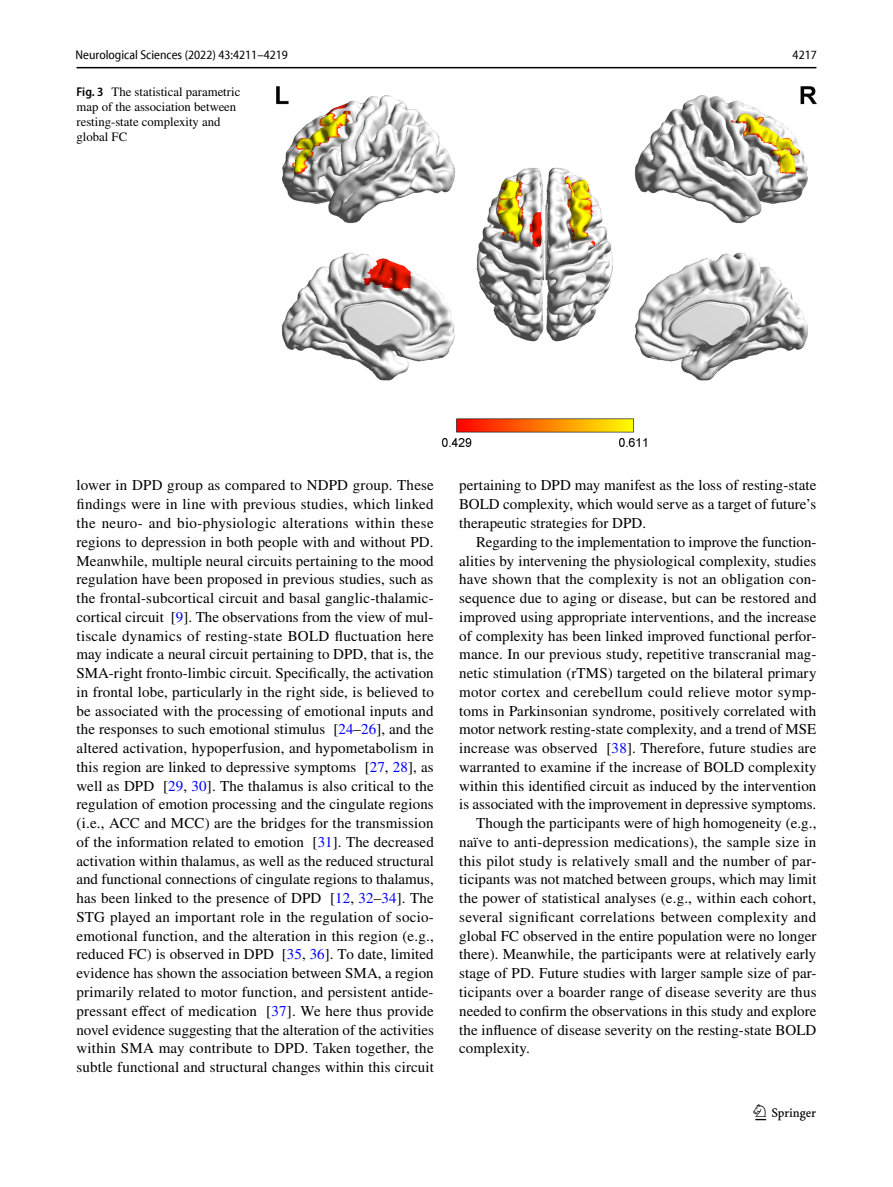
<style>
.page{position:relative;width:893px;height:1187px;background:#fff}
.page>*{position:absolute;margin:0;border:0;box-sizing:border-box;transform-origin:0 0}
.t1{font:22.5px "Springnew Regular 3";color:#000}
.t2{font:15px/18.8px "STIX";letter-spacing:.005em;color:#000;text-align:justify}
.t3{font:15px "STIX";letter-spacing:.025em;color:#000}
.t4{font:12.75px/15px "STIX";color:#000}
.t5{font:semi-condensed 12.75px "Myriad Pro Unic";color:#000}
.s1{font-family:"Myriad Pro";font-weight:600;font-stretch:semi-condensed}
.s2{color:#00f}
</style>
<div class="page">
<hr style="left:77px;top:67px;width:739px;height:1px;background:#000">
<img style="left:276px;top:87px;width:540px;height:359px">
<p class="t5" style="left:76px;top:50px;width:214px">Neurological Sciences (2022) 43:4211–4219</p>
<p class="t5" style="left:793px;top:50px;width:26px">4217</p>
<p class="t4" style="left:77px;top:85px;width:165px"><span class="s1">Fig. 3</span> The statistical parametric map of the association between resting-state complexity and global FC</p>
<p class="t2" style="left:77px;top:477px;width:359px">lower in DPD group as compared to NDPD group. These findings were in line with previous studies, which linked the neuro- and bio-physiologic alterations within these regions to depression in both people with and without PD.<br>Meanwhile, multiple neural circuits pertaining to the mood regulation have been proposed in previous studies, such as the frontal-subcortical circuit and basal ganglic-thalamic&shy;cortical circuit [<span class="s2">9</span>]. The observations from the view of mul&shy;tiscale dynamics of resting-state BOLD fluctuation here may indicate a neural circuit pertaining to DPD, that is, the SMA-right fronto-limbic circuit. Specifically, the activation in frontal lobe, particularly in the right side, is believed to be associated with the processing of emotional inputs and the responses to such emotional stimulus [<span class="s2">24</span>–<span class="s2">26</span>], and the altered activation, hypoperfusion, and hypometabolism in this region are linked to depressive symptoms [<span class="s2">27</span>, <span class="s2">28</span>], as well as DPD [<span class="s2">29</span>, <span class="s2">30</span>]. The thalamus is also critical to the regulation of emotion processing and the cingulate regions (i.e., ACC and MCC) are the bridges for the transmission of the information related to emotion [<span class="s2">31</span>]. The decreased activation within thalamus, as well as the reduced structural and functional connections of cingulate regions to thalamus, has been linked to the presence of DPD [<span class="s2">12</span>, <span class="s2">32</span>–<span class="s2">34</span>]. The STG played an important role in the regulation of socio&shy;emotional function, and the alteration in this region (e.g., reduced FC) is observed in DPD [<span class="s2">35</span>, <span class="s2">36</span>]. To date, limited evidence has shown the association between SMA, a region primarily related to motor function, and persistent antide&shy;pressant effect of medication [<span class="s2">37</span>]. We here thus provide novel evidence suggesting that the alteration of the activities within SMA may contribute to DPD. Taken together, the subtle functional and structural changes within this circuit</p>
<p class="t2" style="left:459px;top:477px;width:359px">pertaining to DPD may manifest as the loss of resting-state BOLD complexity, which would serve as a target of future’s therapeutic strategies for DPD.</p>
<p class="t2" style="left:476px;top:533px;width:342px">Regarding to the implementation to improve the function-</p>
<p class="t2" style="left:459px;top:552px;width:359px">alities by intervening the physiological complexity, studies</p>
<p class="t2" style="left:459px;top:571px;width:359px">have shown that the complexity is not an obligation con-</p>
<p class="t2" style="left:459px;top:589px;width:359px">sequence due to aging or disease, but can be restored and</p>
<p class="t2" style="left:459px;top:608px;width:359px">improved using appropriate interventions, and the increase</p>
<p class="t2" style="left:459px;top:627px;width:359px">of complexity has been linked improved functional perfor-</p>
<p class="t2" style="left:459px;top:646px;width:359px">mance. In our previous study, repetitive transcranial mag-</p>
<p class="t2" style="left:459px;top:664px;width:359px">netic stimulation (rTMS) targeted on the bilateral primary</p>
<p class="t2" style="left:459px;top:683px;width:359px">motor cortex and cerebellum could relieve motor symp-</p>
<p class="t2" style="left:459px;top:702px;width:359px">toms in Parkinsonian syndrome, positively correlated with</p>
<p class="t2" style="left:459px;top:721px;width:359px">motor network resting-state complexity, and a trend of MSE</p>
<p class="t2" style="left:459px;top:739px;width:359px">increase was observed [<span class="s2">38</span>]. Therefore, future studies are</p>
<p class="t2" style="left:459px;top:758px;width:359px">warranted to examine if the increase of BOLD complexity</p>
<p class="t2" style="left:459px;top:777px;width:359px">within this identified circuit as induced by the intervention</p>
<p class="t2" style="left:459px;top:796px;width:359px">is associated with the improvement in depressive symptoms.</p>
<p class="t2" style="left:476px;top:814px;width:342px">Though the participants were of high homogeneity (e.g.,</p>
<p class="t2" style="left:459px;top:833px;width:358px">naïve to anti-depression medications), the sample size in</p>
<p class="t2" style="left:459px;top:852px;width:359px">this pilot study is relatively small and the number of par-</p>
<p class="t2" style="left:459px;top:871px;width:359px">ticipants was not matched between groups, which may limit</p>
<p class="t2" style="left:459px;top:889px;width:358px">the power of statistical analyses (e.g., within each cohort,</p>
<p class="t3" style="left:459px;top:906px;width:358px">several significant correlations between complexity and</p>
<p class="t2" style="left:459px;top:927px;width:359px">global FC observed in the entire population were no longer</p>
<p class="t2" style="left:459px;top:946px;width:358px">there). Meanwhile, the participants were at relatively early</p>
<p class="t2" style="left:459px;top:964px;width:359px">stage of PD. Future studies with larger sample size of par-</p>
<p class="t2" style="left:459px;top:983px;width:359px">ticipants over a boarder range of disease severity are thus</p>
<p class="t2" style="left:459px;top:1002px;width:359px">needed to confirm the observations in this study and explore</p>
<p class="t2" style="left:459px;top:1021px;width:359px">the influence of disease severity on the resting-state BOLD</p>
<p class="t2" style="left:459px;top:1039px;width:72px">complexity.</p>
<h1 class="t1" style="left:755px;top:1104px;width:62px">1 3</h1>
</div>
